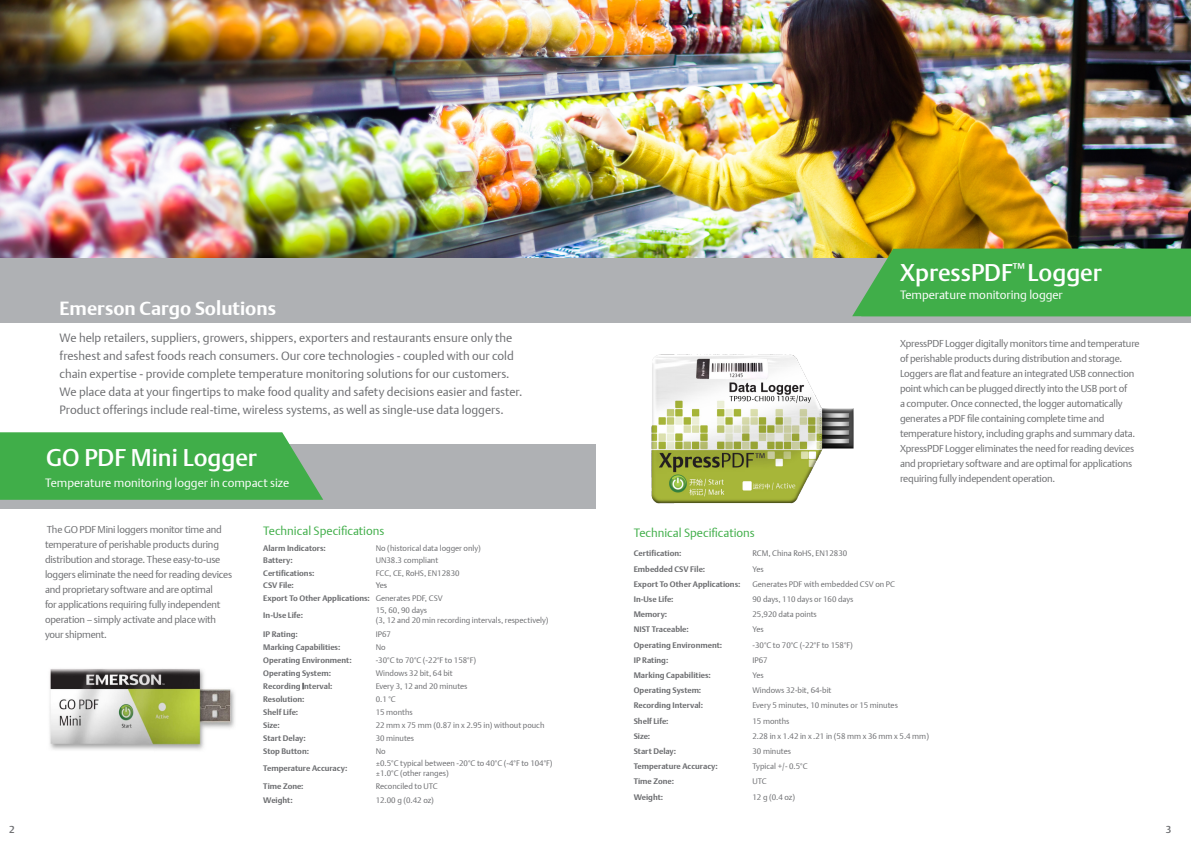
<style>
.page{position:relative;width:1191px;height:842px;background:#fff}
.page>*{position:absolute;margin:0;border:0;box-sizing:border-box;transform-origin:0 0}
.t1{font:500 24px "DTL Argo T";color:#fff}
.BodyCopy{font:700 19px "DTL Argo T";color:#fff}
.BodyCopy-2{font:12px/18px "DTL Argo T Light";color:#6c6d70}
.t2{font:12px "DTL Argo T Light";color:#fff}
.t3{font:12px "DTL Argo T Light";color:#40ae49}
.BodyCopy-3{font:10px/15px "DTL Argo T Light";letter-spacing:-.02em;color:#6c6d70}
.t4{font:500 10px "DTL Argo T";color:#6c6d70}
.specifications{font:8px/10px "DTL Argo T Light";color:#6c6d70}
.Specification_Name{font:700 8px/13.1px "DTL Argo T";color:#6c6d70}
.specifications-2{font:8px "DTL Argo T";color:#6c6d70}
.s1{font-weight:400}
</style>
<div class="page">
<div style="left:0;top:444px;width:595px;height:64px;background:#afb1b4"></div>
<svg style="left:0;top:432px;width:323px;height:68px"></svg>
<img style="left:49px;top:668px;width:186px;height:82px">
<img style="left:651px;top:354px;width:203px;height:150px">
<img style="left:0;top:0;width:1191px;height:258px">
<div style="left:0;top:258px;width:1191px;height:65px;background:#afb1b4"></div>
<div style="left:852px;top:249px;width:339px;height:67px;background:#40ae49"></div>
<p class="BodyCopy" style="left:60px;top:297px;width:218px">Emerson Cargo Solutions</p>
<p class="BodyCopy-2" style="left:60px;top:329px;width:454px">We help retailers, suppliers, growers, shippers, exporters and restaurants ensure only the</p>
<p class="BodyCopy-2" style="left:60px;top:347px;width:464px">freshest and safest foods reach consumers. Our core technologies - coupled with our cold chain expertise - provide complete temperature monitoring solutions for our customers.<br>We place data at your fingertips to make food quality and safety decisions easier and faster.<br>Product offerings include real-time, wireless systems, as well as single-use data loggers.</p>
<p class="t1" style="left:46px;top:443px;width:212px">GO PDF Mini Logger</p>
<p class="t2" style="left:45px;top:475px;width:245px">Temperature monitoring logger in compact size</p>
<p class="BodyCopy-3" style="left:45px;top:522px;width:189px">The GO PDF Mini loggers monitor time and temperature of perishable products during distribution and storage. These easy-to-use loggers eliminate the need for reading devices and proprietary software and are optimal<br>for applications requiring fully independent operation – simply activate and place with your shipment.</p>
<p class="t3" style="left:263px;top:523px;width:123px">Technical Specifications</p>
<p class="Specification_Name" style="left:263px;top:541px;width:64px">Alarm Indicators:</p>
<p class="specifications" style="left:376px;top:543px;width:107px">No (historical data logger only)</p>
<p class="Specification_Name" style="left:263px;top:554px;width:31px">Battery:</p>
<p class="specifications" style="left:376px;top:555px;width:64px">UN38.3 compliant</p>
<p class="Specification_Name" style="left:263px;top:566px;width:53px">Certifications:</p>
<p class="specifications" style="left:376px;top:568px;width:85px">FCC, CE, RoHS, EN12830</p>
<p class="Specification_Name" style="left:263px;top:579px;width:32px">CSV File:</p>
<p class="specifications-2" style="left:376px;top:580px;width:13px">Yes</p>
<p class="Specification_Name" style="left:263px;top:591px;width:108px">Export To Other Applications:</p>
<p class="specifications" style="left:376px;top:593px;width:68px">Generates PDF, CSV</p>
<p class="specifications" style="left:376px;top:605px;width:174px">15, 60, 90 days<br>(3, 12 and 20 min recording intervals, respectively)</p>
<p class="specifications" style="left:376px;top:629px;width:17px">IP67</p>
<p class="specifications" style="left:376px;top:642px;width:11px">No</p>
<p class="specifications" style="left:376px;top:655px;width:102px">-30°C to 70°C (-22°F to 158°F)</p>
<p class="specifications" style="left:376px;top:668px;width:78px">Windows 32 bit, 64 bit</p>
<p class="specifications" style="left:376px;top:681px;width:93px">Every 3, 12 and 20 minutes</p>
<p class="specifications" style="left:376px;top:694px;width:22px">0.1 °C</p>
<p class="specifications" style="left:376px;top:707px;width:39px">15 months</p>
<p class="specifications" style="left:376px;top:720px;width:170px">22 mm x 75 mm (0.87 in x 2.95 in) without pouch</p>
<p class="specifications" style="left:376px;top:733px;width:40px">30 minutes</p>
<p class="specifications" style="left:376px;top:746px;width:11px">No</p>
<p class="specifications" style="left:376px;top:758px;width:178px">±0.5°C typical between -20°C to 40°C (-4°F to 104°F) ±1.0°C (other ranges)</p>
<p class="specifications" style="left:376px;top:781px;width:63px">Reconciled to UTC</p>
<p class="Specification_Name" style="left:263px;top:609px;width:41px">In-Use Life:</p>
<p class="Specification_Name" style="left:263px;top:627px;width:90px">IP Rating:<br>Marking Capabilities:<br>Operating Environment:<br>Operating System:<br>Recording <span class="s1">I</span>nterval:<br>Resolution:<br>Shelf Life:<br>Size:<br>Start Delay:<br>Stop Button:</p>
<p class="Specification_Name" style="left:263px;top:762px;width:86px">Temperature Accuracy:</p>
<p class="Specification_Name" style="left:263px;top:779px;width:42px;line-height:14.4px">Time Zone:<br>Weight:</p>
<p class="specifications" style="left:376px;top:795px;width:60px">12.00 g (0.42 oz)</p>
<p class="t1" style="left:900px;top:258px;width:203px">XpressPDF<sup>™</sup> Logger</p>
<p class="t2" style="left:900px;top:287px;width:164px">Temperature monitoring logger</p>
<p class="t3" style="left:634px;top:525px;width:123px">Technical Specifications</p>
<p class="BodyCopy-3" style="left:900px;top:335px;width:241px">XpressPDF Logger digitally monitors time and temperature of perishable products during distribution and storage.<br>Loggers are flat and feature an integrated USB connection point which can be plugged directly into the USB port of<br>a computer. Once connected, the logger automatically generates a PDF file containing complete time and temperature history, including graphs and summary data.<br>XpressPDF Logger eliminates the need for reading devices and proprietary software and are optimal for applications requiring fully independent operation.</p>
<p class="Specification_Name" style="left:634px;top:547px;width:49px">Certification:</p>
<p class="specifications" style="left:752px;top:548px;width:96px">RCM, China RoHS, EN12830</p>
<p class="Specification_Name" style="left:634px;top:562px;width:73px">Embedded CSV File:</p>
<p class="specifications" style="left:752px;top:564px;width:13px">Yes</p>
<p class="Specification_Name" style="left:634px;top:577px;width:108px">Export To Other Applications:</p>
<p class="specifications" style="left:752px;top:579px;width:144px">Generates PDF with embedded CSV on PC</p>
<p class="Specification_Name" style="left:634px;top:592px;width:41px">In-Use Life:</p>
<p class="specifications" style="left:752px;top:594px;width:102px">90 days, 110 days or 160 days</p>
<p class="Specification_Name" style="left:634px;top:608px;width:35px">Memory:</p>
<p class="specifications" style="left:752px;top:609px;width:66px">25,920 data points</p>
<p class="Specification_Name" style="left:634px;top:623px;width:57px">NIST Traceable:</p>
<p class="specifications" style="left:752px;top:624px;width:13px">Yes</p>
<p class="Specification_Name" style="left:634px;top:638px;width:90px">Operating Environment:</p>
<p class="specifications" style="left:752px;top:640px;width:102px">-30°C to 70°C (-22°F to 158°F)</p>
<p class="Specification_Name" style="left:634px;top:653px;width:36px">IP Rating:</p>
<p class="specifications" style="left:752px;top:655px;width:17px">IP67</p>
<p class="Specification_Name" style="left:634px;top:668px;width:79px">Marking Capabilities:</p>
<p class="specifications" style="left:752px;top:670px;width:13px">Yes</p>
<p class="Specification_Name" style="left:634px;top:684px;width:69px">Operating System:</p>
<p class="specifications" style="left:752px;top:685px;width:80px">Windows 32-bit, 64-bit</p>
<p class="Specification_Name" style="left:634px;top:699px;width:71px">Recording Interval:</p>
<p class="specifications" style="left:752px;top:700px;width:147px">Every 5 minutes, 10 minutes or 15 minutes</p>
<p class="Specification_Name" style="left:634px;top:714px;width:36px">Shelf Life:</p>
<p class="specifications" style="left:752px;top:716px;width:39px">15 months</p>
<p class="Specification_Name" style="left:634px;top:729px;width:18px">Size:</p>
<p class="specifications" style="left:752px;top:731px;width:178px">2.28 in x 1.42 in x .21 in (58 mm x 36 mm x 5.4 mm)</p>
<p class="Specification_Name" style="left:634px;top:744px;width:44px">Start Delay:</p>
<p class="specifications" style="left:752px;top:746px;width:40px">30 minutes</p>
<p class="Specification_Name" style="left:634px;top:760px;width:86px">Temperature Accuracy:</p>
<p class="specifications" style="left:752px;top:761px;width:57px">Typical +/- 0.5°C</p>
<p class="Specification_Name" style="left:634px;top:775px;width:42px">Time Zone:</p>
<p class="specifications" style="left:752px;top:776px;width:16px">UTC</p>
<p class="Specification_Name" style="left:634px;top:790px;width:31px">Weight:</p>
<p class="specifications" style="left:752px;top:792px;width:44px">12 g (0.4 oz)</p>
<p class="t4" style="left:9px;top:824px;width:7px">2</p>
<p class="t4" style="left:1165px;top:824px;width:7px">3</p>
</div>
